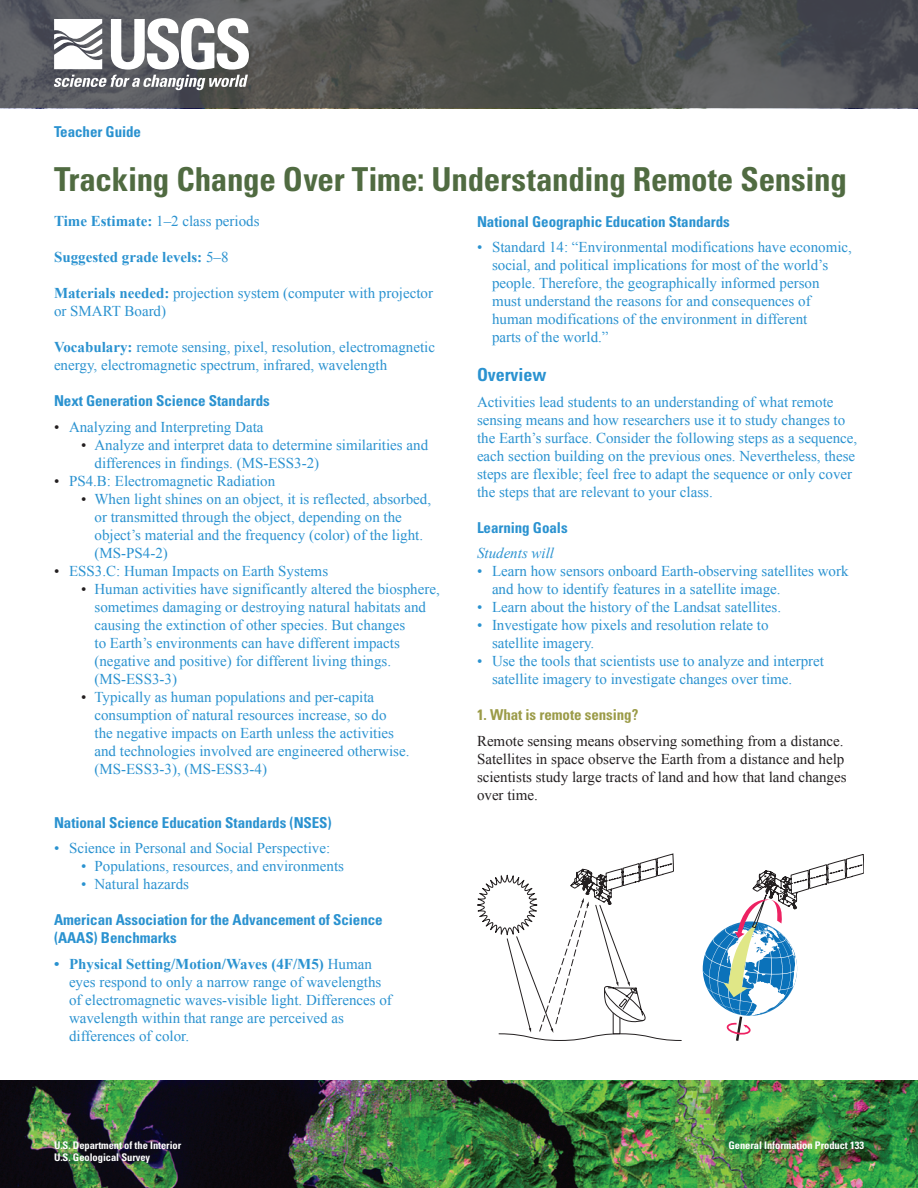
<style>
.page{position:relative;width:918px;height:1188px;background:#fff}
.page>*{position:absolute;margin:0;border:0;box-sizing:border-box;transform-origin:0 0}
.t1{font:700 condensed 33px "Univers";letter-spacing:-.01em;color:#506b41}
.Heading_1{font:700 condensed 18px "Univers";letter-spacing:-.005em;color:#2a92d0}
.BodyNoIndent_-_Teach{font:15px/18px "Times New Roman";color:#2a92d0}
.BodyNoIndent{font:15px/18px "Times New Roman";color:#231f20}
.Heading_2{font:700 condensed 15px/18px "Univers";letter-spacing:-.005em;color:#2a92d0}
.Heading2blue{font:700 condensed 15px "Univers";letter-spacing:-.005em;color:#2a92d0}
.BodyNoIndent_-_Teach-2{font:700 15px "Times New Roman";color:#2a92d0}
.Heading_2-2{font:700 condensed 15px "Univers";letter-spacing:-.005em;color:#9b9b48}
.CoopNote{font:700 condensed 15px "Univers";letter-spacing:-.005em;color:#2a92d0}
.BodyNoIndent-2{font:italic 15px "Times New Roman";color:#2a92d0}
.DBID{font:700 condensed 10.5px "Univers";letter-spacing:-.005em;color:#fff}
.s1{font-weight:700}
.s2{font-weight:400}
.s3{color:#231f20}
</style>
<div class="page">
<img style="left:0;top:1080px;width:918px;height:108px">
<svg style="left:477px;top:854px;width:205px;height:187px"></svg>
<svg style="left:703px;top:854px;width:161px;height:187px"></svg>
<svg style="left:0;top:0;width:918px;height:108px;background:#515252"></svg>
<svg style="left:54px;top:18px;width:195px;height:72px"></svg>
<p class="CoopNote" style="left:54px;top:122px;width:89px">Teacher Guide</p>
<p class="t1" style="left:54px;top:159px;width:794px">Tracking Change Over Time: Understanding Remote Sensing</p>
<p class="BodyNoIndent_-_Teach" style="left:54px;top:212px;width:207px"><span class="s1">Time Estimate:</span> 1–2 class periods</p>
<p class="BodyNoIndent_-_Teach-2" style="left:54px;top:247px;width:176px">Suggested grade levels: <span class="s2">5–8</span></p>
<p class="BodyNoIndent_-_Teach" style="left:54px;top:284px;width:381px"><span class="s1">Materials needed:</span> projection system (computer with projector or SMART Board)</p>
<p class="BodyNoIndent_-_Teach" style="left:54px;top:338px;width:383px"><span class="s1">Vocabulary:</span> remote sensing, pixel, resolution, electromagnetic energy, electromagnetic spectrum, infrared, wavelength</p>
<p class="Heading2blue" style="left:54px;top:392px;width:217px">Next Generation Science Standards</p>
<p class="BodyNoIndent_-_Teach" style="left:54px;top:418px;width:211px"><span class="s3">•</span> Analyzing and Interpreting Data</p>
<p class="BodyNoIndent_-_Teach" style="left:94px;top:436px;width:335px;text-indent:-14px"><span class="s3">•</span> Analyze and interpret data to determine similarities and differences in findings. (MS-ESS3-2)</p>
<p class="BodyNoIndent_-_Teach" style="left:54px;top:472px;width:223px"><span class="s3">•</span> PS4.B: Electromagnetic Radiation</p>
<p class="BodyNoIndent_-_Teach" style="left:94px;top:490px;width:338px;text-indent:-14px"><span class="s3">•</span> When light shines on an object, it is reflected, absorbed, or transmitted through the object, depending on the object’s material and the frequency (color) of the light. (MS-PS4-2)</p>
<p class="BodyNoIndent_-_Teach" style="left:54px;top:562px;width:276px"><span class="s3">•</span> ESS3.C: Human Impacts on Earth Systems</p>
<p class="BodyNoIndent_-_Teach" style="left:94px;top:580px;width:347px;text-indent:-14px"><span class="s3">•</span> Human activities have significantly altered the biosphere, sometimes damaging or destroying natural habitats and causing the extinction of other species. But changes<br>to Earth’s environments can have different impacts (negative and positive) for different living things. (MS-ESS3-3)</p>
<p class="BodyNoIndent_-_Teach" style="left:94px;top:688px;width:316px;text-indent:-14px"><span class="s3">•</span> Typically as human populations and per-capita consumption of natural resources increase, so do<br>the negative impacts on Earth unless the activities and technologies involved are engineered otherwise. (MS-ESS3-3), (MS-ESS3-4)</p>
<p class="Heading_2" style="left:54px;top:814px;width:279px">National Science Education Standards (NSES)</p>
<p class="BodyNoIndent_-_Teach" style="left:54px;top:839px;width:278px">• Science in Personal and Social Perspective:</p>
<p class="BodyNoIndent_-_Teach" style="left:81px;top:857px;width:265px">• Populations, resources, and environments</p>
<p class="BodyNoIndent_-_Teach" style="left:81px;top:875px;width:110px">• Natural hazards</p>
<p class="Heading_2" style="left:54px;top:911px;width:330px">American Association for the Advancement of Science (AAAS) Benchmarks</p>
<p class="BodyNoIndent_-_Teach" style="left:69px;top:955px;width:324px;text-indent:-15px"><span class="s1">• Physical Setting/Motion/Waves (4F/M5)</span> Human eyes respond to only a narrow range of wavelengths of electromagnetic waves-visible light. Differences of wavelength within that range are perceived as differences of color.</p>
<p class="Heading2blue" style="left:477px;top:212px;width:254px">National Geographic Education Standards</p>
<p class="BodyNoIndent_-_Teach" style="left:492px;top:238px;width:361px;text-indent:-15px">• Standard 14: “Environmental modifications have economic, social, and political implications for most of the world’s people. Therefore, the geographically informed person must understand the reasons for and consequences of human modifications of the environment in different<br>parts of the world.”</p>
<p class="Heading_1" style="left:477px;top:364px;width:71px">Overview</p>
<p class="BodyNoIndent_-_Teach" style="left:477px;top:393px;width:382px">Activities lead students to an understanding of what remote sensing means and how researchers use it to study changes to the Earth’s surface. Consider the following steps as a sequence, each section building on the previous ones. Nevertheless, these steps are flexible; feel free to adapt the sequence or only cover the steps that are relevant to your class.</p>
<p class="Heading_2" style="left:477px;top:518px;width:92px">Learning Goals</p>
<p class="BodyNoIndent-2" style="left:477px;top:543px;width:79px">Students will</p>
<p class="BodyNoIndent_-_Teach" style="left:492px;top:562px;width:358px;text-indent:-15px">• Learn how sensors onboard Earth-observing satellites work and how to identify features in a satellite image.</p>
<p class="BodyNoIndent_-_Teach" style="left:477px;top:598px;width:306px">• Learn about the history of the Landsat satellites.</p>
<p class="BodyNoIndent_-_Teach" style="left:492px;top:616px;width:278px;text-indent:-15px">• Investigate how pixels and resolution relate to satellite imagery.</p>
<p class="BodyNoIndent_-_Teach" style="left:492px;top:652px;width:334px;text-indent:-15px">• Use the tools that scientists use to analyze and interpret satellite imagery to investigate changes over time.</p>
<p class="Heading_2-2" style="left:477px;top:706px;width:163px">1. What is remote sensing?</p>
<p class="BodyNoIndent" style="left:477px;top:732px;width:371px">Remote sensing means observing something from a distance.<br>Satellites in space observe the Earth from a distance and help scientists study large tracts of land and how that land changes over time.</p>
<p class="DBID" style="left:54px;top:1139px;width:129px">U.S. Department of the Interior</p>
<p class="DBID" style="left:54px;top:1151px;width:98px">U.S. Geological Survey</p>
<p class="DBID" style="left:729px;top:1139px;width:137px">General Information Product 133</p>
</div>
